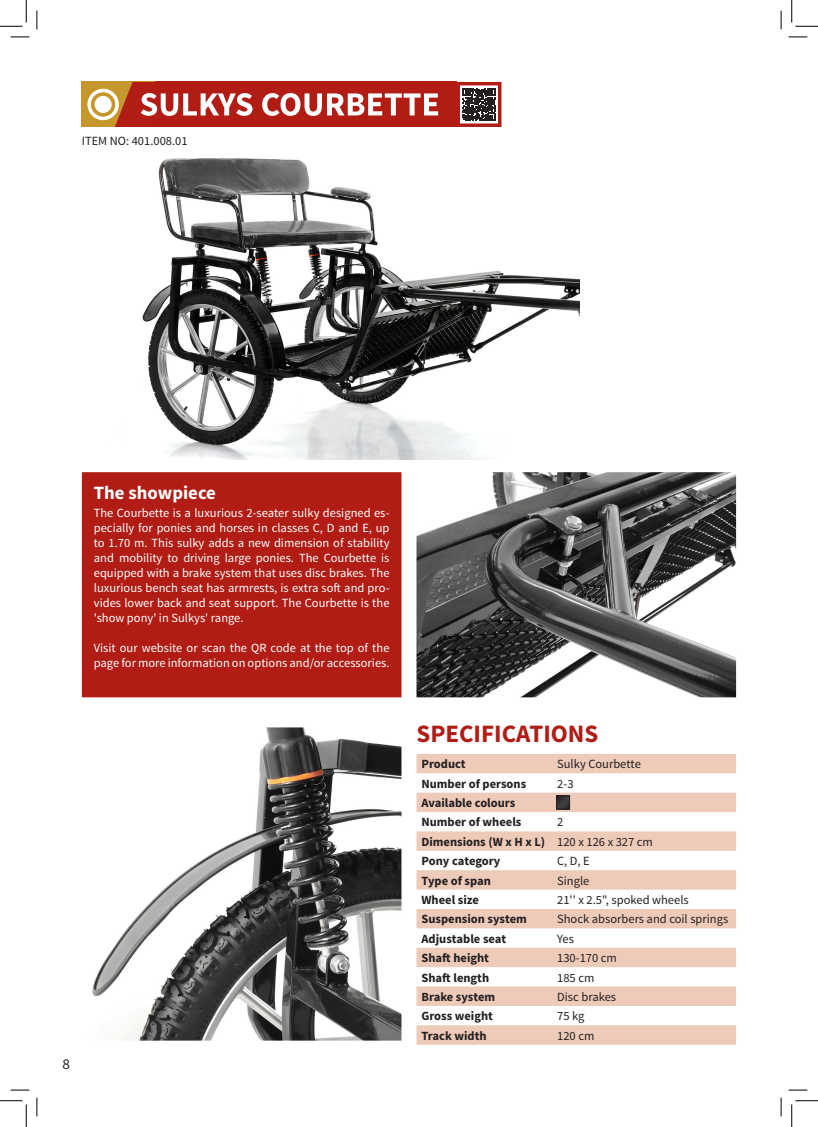
<style>
.page{position:relative;width:818px;height:1127px;background:#fff}
.page>*{position:absolute;margin:0;border:0;box-sizing:border-box;transform-origin:0 0}
.t1{font:700 25px "Source Sans Pro";color:#b11d15}
.t2{font:700 18.75px "Source Sans Pro";color:#fff}
.t3{font:15px "Source Sans Pro";color:#231f20}
.t4{font:12.5px/15px "Source Sans Pro";color:#fff;text-align:justify}
.t5{font:700 12.5px "Source Sans Pro";color:#231f20}
.t6{font:12.5px "Source Sans Pro";color:#231f20}
</style>
<div class="page">
<img style="left:142px;top:158px;width:438px;height:302px">
<div style="left:82px;top:472px;width:319px;height:225px;background:#b11d15"></div>
<img style="left:92px;top:727px;width:309px;height:313px">
<img style="left:416px;top:472px;width:320px;height:225px">
<div style="left:115px;top:82px;width:341px;height:45px;background:#b11d15"></div>
<div style="left:82px;top:82px;width:73px;height:45px;background:#c6972c"></div>
<svg style="left:88px;top:82px;width:350px;height:45px"></svg>
<svg style="left:463px;top:88px;width:32px;height:33px"></svg>
<div style="left:456px;top:82px;width:45px;height:45px;border:3px solid #b11d15"></div>
<svg style="left:416px;top:754px;width:320px;height:290px;fill:#eecab9"></svg>
<svg style="left:558px;top:797px;width:10px;height:10px"></svg>
<div style="left:556px;top:795px;width:14px;height:14px;border:1px solid #231f20"></div>
<svg style="left:11px;top:36px;width:18px;height:2px"></svg>
<svg style="left:788px;top:36px;width:19px;height:2px"></svg>
<svg style="left:11px;top:1089px;width:18px;height:1px"></svg>
<svg style="left:788px;top:1089px;width:19px;height:1px"></svg>
<svg style="left:36px;top:11px;width:2px;height:18px"></svg>
<svg style="left:36px;top:1097px;width:2px;height:18px"></svg>
<svg style="left:780px;top:11px;width:2px;height:18px"></svg>
<svg style="left:780px;top:1097px;width:2px;height:18px"></svg>
<svg style="left:0;top:0;width:27px;height:27px"></svg>
<svg style="left:0;top:1100px;width:27px;height:26px"></svg>
<svg style="left:791px;top:0;width:27px;height:27px"></svg>
<svg style="left:791px;top:1100px;width:27px;height:26px"></svg>
<p class="t6" style="left:82px;top:133px;width:107px">ITEM NO: 401.008.01</p>
<p class="t2" style="left:94px;top:480px;width:124px">The showpiece</p>
<p class="t4" style="left:94px;top:505px;width:297px">The Courbette is a luxurious 2-seater sulky designed es&shy;pecially for ponies and horses in classes C, D and E, up to 1.70 m. This sulky adds a new dimension of stability and mobility to driving large ponies. The Courbette is equipped with a brake system that uses disc brakes. The luxurious bench seat has armrests, is extra soft and pro&shy;vides lower back and seat support. The Courbette is the 'show pony' in Sulkys' range.</p>
<p class="t4" style="left:94px;top:640px;width:297px">Visit our website or scan the QR code at the top of the page for more information on options and/or accessories.</p>
<p class="t3" style="left:62px;top:1054px;width:9px">8</p>
<p class="t1" style="left:416px;top:718px;width:183px">SPECIFICATIONS</p>
<p class="t5" style="left:421px;top:755px;width:46px">Product</p>
<p class="t6" style="left:557px;top:756px;width:85px">Sulky Courbette</p>
<p class="t5" style="left:421px;top:775px;width:106px">Number of persons</p>
<p class="t6" style="left:557px;top:775px;width:18px">2-3</p>
<p class="t5" style="left:421px;top:794px;width:95px">Available colours</p>
<p class="t5" style="left:421px;top:814px;width:101px">Number of wheels</p>
<p class="t6" style="left:557px;top:814px;width:8px">2</p>
<p class="t5" style="left:421px;top:833px;width:125px">Dimensions (W x H x L)</p>
<p class="t6" style="left:557px;top:833px;width:97px">120 x 126 x 327 cm</p>
<p class="t5" style="left:421px;top:852px;width:80px">Pony category</p>
<p class="t6" style="left:557px;top:853px;width:34px">C, D, E</p>
<p class="t5" style="left:421px;top:872px;width:71px">Type of span</p>
<p class="t6" style="left:557px;top:872px;width:34px">Single</p>
<p class="t5" style="left:421px;top:891px;width:59px">Wheel size</p>
<p class="t6" style="left:557px;top:891px;width:133px">21'' x 2.5", spoked wheels</p>
<p class="t5" style="left:421px;top:910px;width:107px">Suspension system</p>
<p class="t6" style="left:557px;top:911px;width:173px">Shock absorbers and coil springs</p>
<p class="t5" style="left:421px;top:930px;width:86px">Adjustable seat</p>
<p class="t6" style="left:557px;top:930px;width:18px">Yes</p>
<p class="t5" style="left:421px;top:949px;width:69px">Shaft height</p>
<p class="t6" style="left:557px;top:950px;width:61px">130-170 cm</p>
<p class="t5" style="left:421px;top:969px;width:69px">Shaft length</p>
<p class="t6" style="left:557px;top:969px;width:39px">185 cm</p>
<p class="t5" style="left:421px;top:988px;width:75px">Brake system</p>
<p class="t6" style="left:557px;top:988px;width:60px">Disc brakes</p>
<p class="t5" style="left:421px;top:1007px;width:73px">Gross weight</p>
<p class="t6" style="left:557px;top:1008px;width:29px">75 kg</p>
<p class="t5" style="left:421px;top:1027px;width:67px">Track width</p>
<p class="t6" style="left:557px;top:1027px;width:39px">120 cm</p>
</div>
